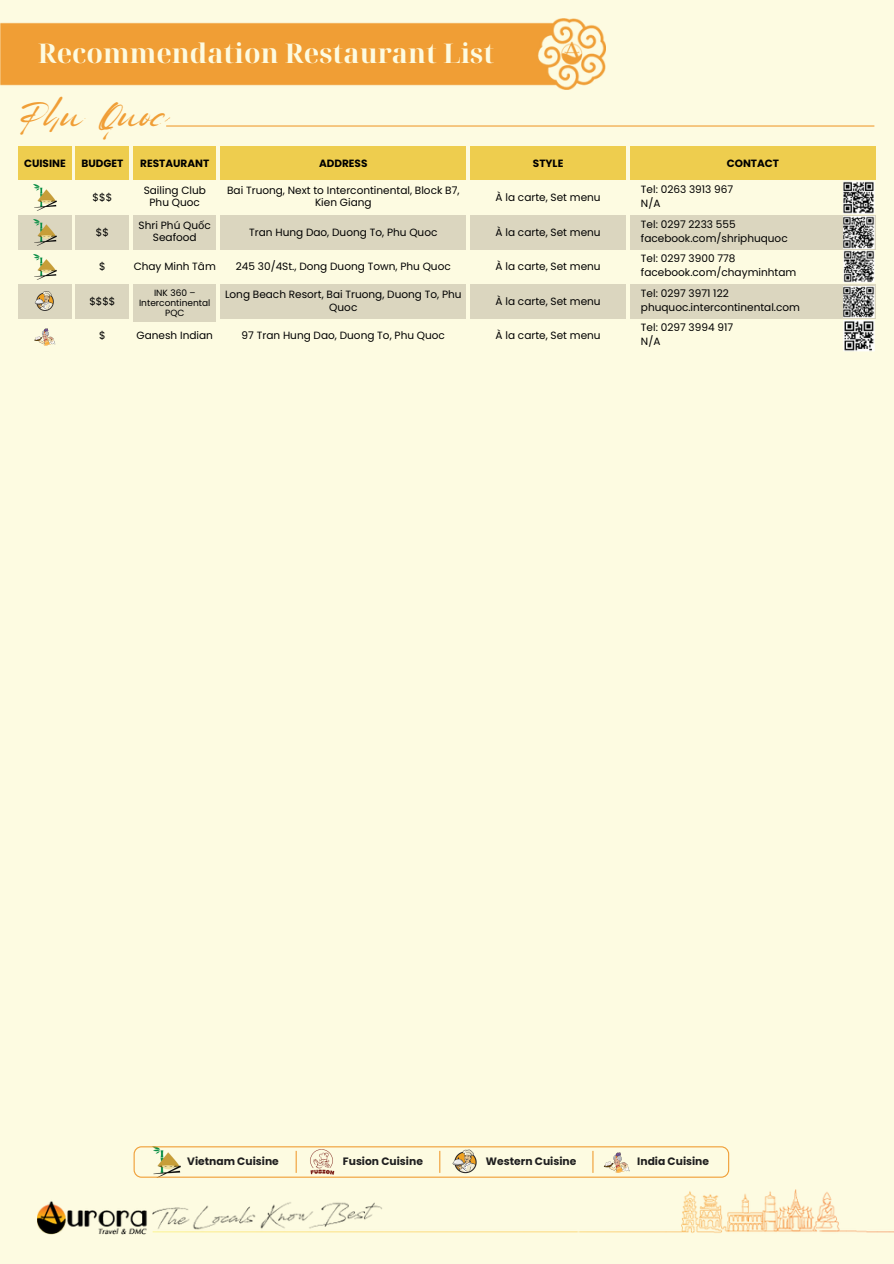
<style>
.page{position:relative;width:894px;height:1264px;background:#fff}
.page>*{position:absolute;margin:0;border:0;box-sizing:border-box;transform-origin:0 0}
.t1{font:36px "Lovely May Script";color:#f09e36}
.t2{font:700 27px "Noto Serif Display";color:#fdfbe1}
.t3{font:700 10.65px "Poppins";color:#1f1f1f}
.t4{font:10.5px/14px "Poppins";color:#000}
.t5{font:700 10.5px "Poppins";color:#000}
.t6{font:9px/10.2px "Poppins";color:#000;text-align:center}
.s1{font-family:"Noto Sans"}
</style>
<div class="page">
<div style="left:0;top:0;width:893px;height:1263px;background:#fdfbe1"></div>
<img style="left:0;top:18px;width:605px;height:71px">
<img style="left:38px;top:1189px;width:855px;height:46px">
<svg style="left:133px;top:1146px;width:596px;height:31px"></svg>
<div style="left:18px;top:146px;width:54px;height:34px;background:#eecd4e"></div>
<div style="left:76px;top:146px;width:53px;height:34px;background:#eecd4e"></div>
<div style="left:133px;top:146px;width:83px;height:34px;background:#eecd4e"></div>
<div style="left:221px;top:146px;width:245px;height:34px;background:#eecd4e"></div>
<div style="left:470px;top:146px;width:155px;height:34px;background:#eecd4e"></div>
<div style="left:630px;top:146px;width:245px;height:34px;background:#eecd4e"></div>
<img style="left:34px;top:185px;width:22px;height:26px">
<img style="left:34px;top:254px;width:22px;height:26px">
<img style="left:34px;top:328px;width:22px;height:18px">
<img style="left:843px;top:181px;width:31px;height:32px">
<img style="left:843px;top:251px;width:31px;height:31px">
<img style="left:843px;top:320px;width:31px;height:31px">
<div style="left:18px;top:215px;width:54px;height:34px;background:#dbd6bf"></div>
<div style="left:18px;top:285px;width:54px;height:34px;background:#dbd6bf"></div>
<div style="left:76px;top:215px;width:53px;height:34px;background:#dbd6bf"></div>
<div style="left:76px;top:285px;width:53px;height:34px;background:#dbd6bf"></div>
<div style="left:133px;top:215px;width:83px;height:34px;background:#dbd6bf"></div>
<div style="left:133px;top:285px;width:83px;height:37px;background:#dbd6bf"></div>
<div style="left:221px;top:215px;width:245px;height:34px;background:#dbd6bf"></div>
<div style="left:221px;top:285px;width:245px;height:34px;background:#dbd6bf"></div>
<div style="left:470px;top:215px;width:155px;height:34px;background:#dbd6bf"></div>
<div style="left:470px;top:285px;width:155px;height:34px;background:#dbd6bf"></div>
<div style="left:630px;top:215px;width:245px;height:34px;background:#dbd6bf"></div>
<div style="left:630px;top:285px;width:245px;height:34px;background:#dbd6bf"></div>
<img style="left:34px;top:220px;width:22px;height:25px">
<img style="left:34px;top:291px;width:20px;height:20px">
<img style="left:843px;top:217px;width:31px;height:31px">
<img style="left:843px;top:286px;width:31px;height:31px">
<hr style="left:166px;top:125px;width:708px;height:2px;background:#f09e36">
<h5 class="t2" style="left:38px;top:34px;width:458px">Recommendation Restaurant List</h5>
<p class="t1" style="left:18px;top:95px;width:151px">Phu Quoc</p>
<h3 class="t5" style="left:24px;top:155px;width:43px">CUISINE</h3>
<h3 class="t5" style="left:81px;top:155px;width:43px">BUDGET</h3>
<h3 class="t5" style="left:140px;top:155px;width:71px">RESTAURANT</h3>
<h3 class="t5" style="left:319px;top:155px;width:50px">ADDRESS</h3>
<h3 class="t5" style="left:532px;top:155px;width:32px">STYLE</h3>
<h3 class="t5" style="left:726px;top:155px;width:54px">CONTACT</h3>
<p class="t4" style="left:93px;top:190px;width:21px">$$$</p>
<p class="t4" style="left:640px;top:182px;width:94px">Tel: 0263 3913 967<br>N/A</p>
<h5 class="t4" style="left:144px;top:184px;width:64px;line-height:12.5px;text-align:center">Sailing Club<br>Phu Quoc</h5>
<p class="t4" style="left:227px;top:184px;width:234px;line-height:12.5px;text-align:center">Bai Truong, Next to Intercontinental, Block B7,<br>Kien Giang</p>
<p class="t4" style="left:495px;top:190px;width:107px">À la carte, Set menu</p>
<h5 class="t4" style="left:96px;top:225px;width:15px">$$</h5>
<h5 class="t4" style="left:139px;top:219px;width:74px;line-height:12.5px;text-align:center">Shri Phú Qu<span class="s1">ố</span>c<br>Seafood</h5>
<h5 class="t4" style="left:249px;top:225px;width:190px">Tran Hung Dao, Duong To, Phu Quoc</h5>
<p class="t4" style="left:495px;top:225px;width:107px">À la carte, Set menu</p>
<p class="t4" style="left:640px;top:217px;width:148px">Tel: 0297 2233 555 facebook.com/shriphuquoc</p>
<p class="t4" style="left:99px;top:259px;width:8px">$</p>
<h5 class="t4" style="left:134px;top:259px;width:84px">Chay Minh Tâm</h5>
<p class="t4" style="left:236px;top:259px;width:216px">245 30/4St., Dong Duong Town, Phu Quoc</p>
<p class="t4" style="left:495px;top:259px;width:107px">À la carte, Set menu</p>
<p class="t4" style="left:640px;top:251px;width:157px">Tel: 0297 3900 778 facebook.com/chayminhtam</p>
<h5 class="t4" style="left:89px;top:294px;width:28px">$$$$</h5>
<h5 class="t6" style="left:139px;top:288px;width:73px">INK 360 –<br>Intercontinental<br>PQC</h5>
<h5 class="t4" style="left:225px;top:288px;width:238px;line-height:12.5px;text-align:center">Long Beach Resort, Bai Truong, Duong To, Phu<br>Quoc</h5>
<h5 class="t4" style="left:495px;top:294px;width:107px">À la carte, Set menu</h5>
<p class="t4" style="left:640px;top:287px;width:161px">Tel: 0297 3971 122 phuquoc.intercontinental.com</p>
<h5 class="t4" style="left:99px;top:328px;width:8px">$</h5>
<h5 class="t4" style="left:137px;top:328px;width:78px">Ganesh Indian</h5>
<p class="t4" style="left:241px;top:328px;width:205px">97 Tran Hung Dao, Duong To, Phu Quoc</p>
<h5 class="t4" style="left:495px;top:328px;width:107px">À la carte, Set menu</h5>
<p class="t4" style="left:640px;top:321px;width:94px">Tel: 0297 3994 917<br>N/A</p>
<p class="t3" style="left:187px;top:1153px;width:93px">Vietnam Cuisine</p>
<h2 class="t3" style="left:343px;top:1153px;width:81px">Fusion Cuisine</h2>
<h1 class="t3" style="left:486px;top:1153px;width:92px">Western Cuisine</h1>
<p class="t3" style="left:637px;top:1153px;width:73px">India Cuisine</p>
</div>
